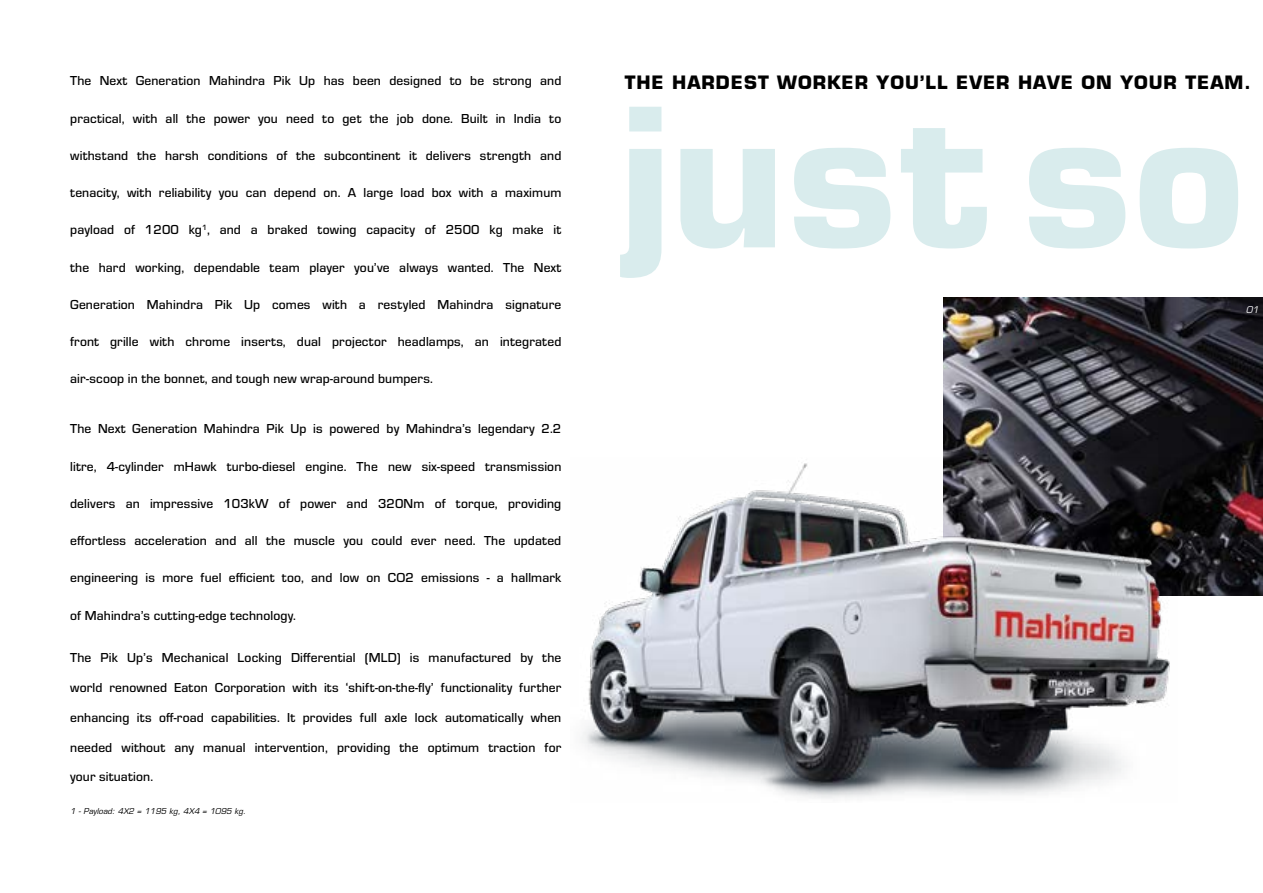
<style>
.page{position:relative;width:1263px;height:893px;background:#fff}
.page>*{position:absolute;margin:0;border:0;box-sizing:border-box;transform-origin:0 0}
.t1{font:700 187.5px "Eurostile";letter-spacing:.01em;color:#d9eced}
.t2{font:700 18px "Eurostile";letter-spacing:.055em;color:#000}
.t3{font:500 13.5px "Eurostile";letter-spacing:.01em;color:#000}
.t4{font:italic 9px "Eurostile";color:#fff}
.t5{font:italic 7.8px "Eurostile";letter-spacing:.01em;color:#000}
</style>
<div class="page">
<img style="left:944px;top:298px;width:319px;height:297px">
<img style="left:581px;top:458px;width:597px;height:341px">
<p class="t3" style="left:70px;top:72px;width:493px">The Next Generation Mahindra Pik Up has been designed to be strong and</p>
<p class="t3" style="left:70px;top:109px;width:493px">practical, with all the power you need to get the job done. Built in India to</p>
<p class="t3" style="left:70px;top:146px;width:493px">withstand the harsh conditions of the subcontinent it delivers strength and</p>
<p class="t3" style="left:70px;top:183px;width:493px">tenacity, with reliability you can depend on. A large load box with a maximum</p>
<p class="t3" style="left:70px;top:221px;width:493px">payload of 1200 kg<sup>1</sup>, and a braked towing capacity of 2500 kg make it</p>
<p class="t3" style="left:70px;top:258px;width:493px">the hard working, dependable team player you’ve always wanted. The Next</p>
<p class="t3" style="left:70px;top:295px;width:493px">Generation Mahindra Pik Up comes with a restyled Mahindra signature</p>
<p class="t3" style="left:70px;top:332px;width:493px">front grille with chrome inserts, dual projector headlamps, an integrated</p>
<p class="t3" style="left:70px;top:370px;width:364px">air-scoop in the bonnet, and tough new wrap-around bumpers.</p>
<p class="t3" style="left:70px;top:420px;width:493px">The Next Generation Mahindra Pik Up is powered by Mahindra’s legendary 2.2</p>
<p class="t3" style="left:70px;top:457px;width:493px">litre, 4-cylinder mHawk turbo-diesel engine. The new six-speed transmission</p>
<p class="t3" style="left:70px;top:494px;width:493px">delivers an impressive 103kW of power and 320Nm of torque, providing</p>
<p class="t3" style="left:70px;top:531px;width:493px">effortless acceleration and all the muscle you could ever need. The updated</p>
<p class="t3" style="left:70px;top:569px;width:493px">engineering is more fuel efficient too, and low on CO2 emissions - a hallmark</p>
<p class="t3" style="left:70px;top:606px;width:227px">of Mahindra’s cutting-edge technology.</p>
<p class="t3" style="left:70px;top:648px;width:493px">The Pik Up’s Mechanical Locking Differential (MLD) is manufactured by the</p>
<p class="t3" style="left:70px;top:678px;width:493px">world renowned Eaton Corporation with its ‘shift-on-the-fly’ functionality further</p>
<p class="t3" style="left:70px;top:708px;width:493px">enhancing its off-road capabilities. It provides full axle lock automatically when</p>
<p class="t3" style="left:70px;top:738px;width:493px">needed without any manual intervention, providing the optimum traction for</p>
<p class="t3" style="left:70px;top:767px;width:84px">your situation.</p>
<p class="t5" style="left:70px;top:806px;width:177px">1 - Payload: 4X2 = 1195 kg, 4X4 = 1095 kg.</p>
<h2 class="t2" style="left:625px;top:71px;width:628px">THE HARDEST WORKER YOU’LL EVER HAVE ON YOUR TEAM.</h2>
<h1 class="t1" style="left:624px;top:62px;width:622px">just so</h1>
<p class="t4" style="left:1246px;top:304px;width:14px">01</p>
</div>
